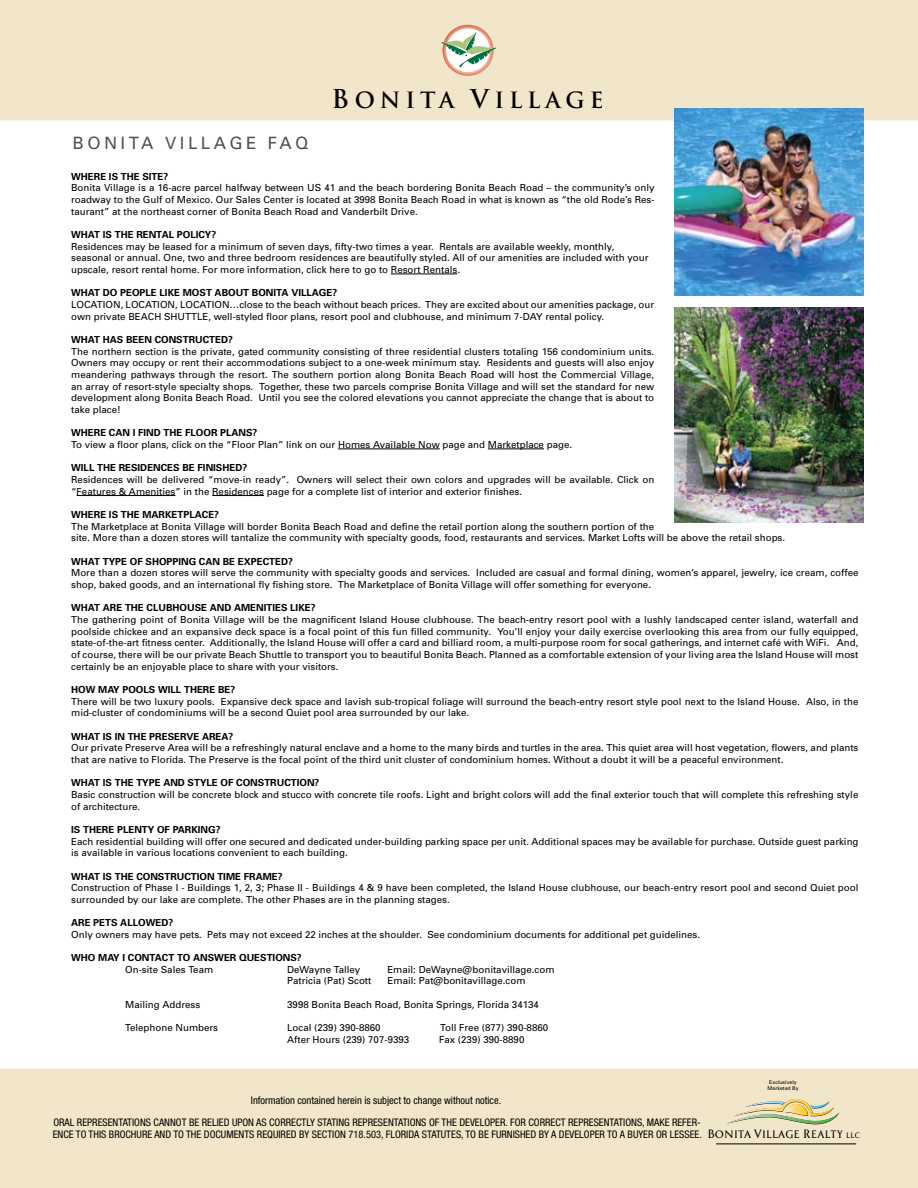
<style>
.page{position:relative;width:918px;height:1188px;background:#fff}
.page>*{position:absolute;margin:0;border:0;box-sizing:border-box;transform-origin:0 0}
.t1{font:700 21.9px "Trajan";letter-spacing:.22em;color:#000}
.t2{font:16.95px "Univers";letter-spacing:.2em;color:#4f5052}
.t3{font:condensed 10.5px/21.5px "Helvetica Neue";color:#000;text-align:center}
.t4{font:700 10.05px "Cyan";color:#000}
.t5{font:9.75px/11.7px "Univers";color:#000}
.t6{font:700 9.75px "Univers";color:#000}
.t7{font:5.25px/6.3px "Univers";color:#000;text-align:center}
.s1{font-size:25.35px}
.s2{font-size:11.1px}
.s3{font-size:7.35px}
</style>
<div class="page">
<div style="left:0;top:1069px;width:918px;height:119px;background:#f2e6ca"></div>
<hr style="left:391px;top:274px;width:66px;height:1px;background:#000">
<hr style="left:338px;top:449px;width:102px;height:1px;background:#000">
<hr style="left:488px;top:449px;width:56px;height:1px;background:#000">
<hr style="left:77px;top:495px;width:98px;height:1px;background:#000">
<hr style="left:212px;top:495px;width:52px;height:1px;background:#000">
<div style="left:0;top:0;width:918px;height:120px;background:#f2e6ca"></div>
<svg style="left:442px;top:25px;width:52px;height:51px"></svg>
<svg style="left:446px;top:28px;width:44px;height:44px"></svg>
<svg style="left:441px;top:32px;width:56px;height:36px"></svg>
<hr style="left:716px;top:1144px;width:140px;height:1px;background:#000">
<svg style="left:726px;top:1099px;width:114px;height:25px"></svg>
<img style="left:675px;top:108px;width:189px;height:188px">
<img style="left:675px;top:308px;width:189px;height:215px">
<h1 class="t1" style="left:331px;top:87px;width:274px"><span class="s1">B</span>ONITA <span class="s1">V</span>ILLAGE</h1>
<h2 class="t2" style="left:73px;top:132px;width:237px">BONITA VILLAGE FAQ</h2>
<p class="t6" style="left:71px;top:170px;width:99px">WHERE IS THE SITE?</p>
<p class="t5" style="left:71px;top:182px;width:585px;text-align:justify">Bonita Village is a 16-acre parcel halfway between US 41 and the beach bordering Bonita Beach Road – the community’s only roadway to the Gulf of Mexico. Our Sales Center is located at 3998 Bonita Beach Road in what is known as “the old Rode’s Res&shy;taurant” at the northeast corner of Bonita Beach Road and Vanderbilt Drive.</p>
<p class="t6" style="left:71px;top:228px;width:147px">WHAT IS THE RENTAL POLICY?</p>
<p class="t5" style="left:71px;top:240px;width:579px">Residences may be leased for a minimum of seven days, fifty-two times a year. Rentals are available weekly, monthly, seasonal or annual. One, two and three bedroom residences are beautifully styled. All of our amenities are included with your upscale, resort rental home. For more information, click here to go to Resort Rentals.</p>
<p class="t6" style="left:71px;top:287px;width:268px">WHAT DO PEOPLE LIKE MOST ABOUT BONITA VILLAGE?</p>
<p class="t5" style="left:71px;top:299px;width:585px">LOCATION, LOCATION, LOCATION…close to the beach without beach prices. They are excited about our amenities package, our own private BEACH SHUTTLE, well-styled floor plans, resort pool and clubhouse, and minimum 7-DAY rental policy.</p>
<p class="t6" style="left:71px;top:333px;width:163px">WHAT HAS BEEN CONSTRUCTED?</p>
<p class="t5" style="left:71px;top:345px;width:585px;text-align:justify">The northern section is the private, gated community consisting of three residential clusters totaling 156 condominium units.<br>Owners may occupy or rent their accommodations subject to a one-week minimum stay. Residents and guests will also enjoy meandering pathways through the resort. The southern portion along Bonita Beach Road will host the Commercial Village, an array of resort-style specialty shops. Together, these two parcels comprise Bonita Village and will set the standard for new development along Bonita Beach Road. Until you see the colored elevations you cannot appreciate the change that is about to take place!</p>
<p class="t6" style="left:71px;top:427px;width:188px">WHERE CAN I FIND THE FLOOR PLANS?</p>
<p class="t5" style="left:71px;top:438px;width:502px">To view a floor plans, click on the “Floor Plan” link on our Homes Available Now page and Marketplace page.</p>
<p class="t6" style="left:71px;top:462px;width:178px">WILL THE RESIDENCES BE FINISHED?</p>
<p class="t5" style="left:71px;top:473px;width:585px">Residences will be delivered “move-in ready”. Owners will select their own colors and upgrades will be available. Click on “Features &amp; Amenities” in the Residences page for a complete list of interior and exterior finishes.</p>
<p class="t6" style="left:71px;top:508px;width:149px">WHERE IS THE MARKETPLACE?</p>
<p class="t5" style="left:71px;top:520px;width:715px">The Marketplace at Bonita Village will border Bonita Beach Road and define the retail portion along the southern portion of the<br>site. More than a dozen stores will tantalize the community with specialty goods, food, restaurants and services. Market Lofts will be above the retail shops.</p>
<p class="t6" style="left:71px;top:555px;width:223px">WHAT TYPE OF SHOPPING CAN BE EXPECTED?</p>
<p class="t5" style="left:71px;top:567px;width:789px">More than a dozen stores will serve the community with specialty goods and services. Included are casual and formal dining, women’s apparel, jewelry, ice cream, coffee shop, baked goods, and an international fly fishing store. The Marketplace of Bonita Village will offer something for everyone.</p>
<p class="t6" style="left:71px;top:602px;width:246px">WHAT ARE THE CLUBHOUSE AND AMENITIES LIKE?</p>
<p class="t5" style="left:71px;top:613px;width:789px;text-align:justify">The gathering point of Bonita Village will be the magnificent Island House clubhouse. The beach-entry resort pool with a lushly landscaped center island, waterfall and poolside chickee and an expansive deck space is a focal point of this fun filled community. You’ll enjoy your daily exercise overlooking this area from our fully equipped, state-of-the-art fitness center. Additionally, the Island House will offer a card and billiard room, a multi-purpose room for socal gatherings, and internet café with WiFi. And, of course, there will be our private Beach Shuttle to transport you to beautiful Bonita Beach. Planned as a comfortable extension of your living area the Island House will most certainly be an enjoyable place to share with your visitors.</p>
<p class="t6" style="left:71px;top:683px;width:166px">HOW MAY POOLS WILL THERE BE?</p>
<p class="t5" style="left:71px;top:695px;width:789px">There will be two luxury pools. Expansive deck space and lavish sub-tropical foliage will surround the beach-entry resort style pool next to the Island House. Also, in the mid-cluster of condominiums will be a second Quiet pool area surrounded by our lake.</p>
<p class="t6" style="left:71px;top:730px;width:164px">WHAT IS IN THE PRESERVE AREA?</p>
<p class="t5" style="left:71px;top:742px;width:789px">Our private Preserve Area will be a refreshingly natural enclave and a home to the many birds and turtles in the area. This quiet area will host vegetation, flowers, and plants that are native to Florida. The Preserve is the focal point of the third unit cluster of condominium homes. Without a doubt it will be a peaceful environment.</p>
<p class="t6" style="left:71px;top:776px;width:250px">WHAT IS THE TYPE AND STYLE OF CONSTRUCTION?</p>
<p class="t5" style="left:71px;top:788px;width:789px">Basic construction will be concrete block and stucco with concrete tile roofs. Light and bright colors will add the final exterior touch that will complete this refreshing style of architecture.</p>
<p class="t6" style="left:71px;top:823px;width:151px">IS THERE PLENTY OF PARKING?</p>
<p class="t5" style="left:71px;top:835px;width:789px">Each residential building will offer one secured and dedicated under-building parking space per unit. Additional spaces may be available for purchase. Outside guest parking is available in various locations convenient to each building.</p>
<p class="t6" style="left:71px;top:870px;width:213px">WHAT IS THE CONSTRUCTION TIME FRAME?</p>
<p class="t5" style="left:71px;top:882px;width:789px">Construction of Phase I - Buildings 1, 2, 3; Phase II - Buildings 4 &amp; 9 have been completed, the Island House clubhouse, our beach-entry resort pool and second Quiet pool surrounded by our lake are complete. The other Phases are in the planning stages.</p>
<p class="t6" style="left:71px;top:916px;width:104px">ARE PETS ALLOWED?</p>
<p class="t5" style="left:71px;top:928px;width:631px">Only owners may have pets. Pets may not exceed 22 inches at the shoulder. See condominium documents for additional pet guidelines.</p>
<p class="t6" style="left:71px;top:951px;width:232px">WHO MAY I CONTACT TO ANSWER QUESTIONS?</p>
<p class="t5" style="left:125px;top:963px;width:90px">On-site Sales Team</p>
<p class="t5" style="left:287px;top:963px;width:75px">DeWayne Talley</p>
<p class="t5" style="left:387px;top:963px;width:169px">Email: DeWayne@bonitavillage.com</p>
<p class="t5" style="left:287px;top:975px;width:86px">Patricia (Pat) Scott</p>
<p class="t5" style="left:388px;top:975px;width:139px">Email: Pat@bonitavillage.com</p>
<p class="t5" style="left:125px;top:998px;width:77px">Mailing Address</p>
<p class="t5" style="left:287px;top:998px;width:253px">3998 Bonita Beach Road, Bonita Springs, Florida 34134</p>
<p class="t5" style="left:125px;top:1022px;width:94px">Telephone Numbers</p>
<p class="t5" style="left:287px;top:1022px;width:95px">Local (239) 390-8860</p>
<p class="t5" style="left:440px;top:1022px;width:110px">Toll Free (877) 390-8860</p>
<p class="t5" style="left:287px;top:1033px;width:124px">After Hours (239) 707-9393</p>
<p class="t5" style="left:439px;top:1033px;width:87px">Fax (239) 390-8890</p>
<p class="t7" style="left:768px;top:1079px;width:33px">Exclusively<br>Marketed By</p>
<p class="t4" style="left:707px;top:1127px;width:154px"><span class="s2">B</span>ONITA <span class="s2">V</span>ILLAGE <span class="s2">R</span>EALTY <span class="s3">LLC</span></p>
<p class="t3" style="left:53px;top:1090px;width:649px">Information contained herein is subject to change without notice.<br>ORAL REPRESENTATIONS CANNOT BE RELIED UPON AS CORRECTLY STATING REPRESENTATIONS OF THE DEVELOPER. FOR CORRECT REPRESENTATIONS, MAKE REFER-</p>
<p class="t3" style="left:53px;top:1124px;width:651px">ENCE TO THIS BROCHURE AND TO THE DOCUMENTS REQUIRED BY SECTION 718.503, FLORIDA STATUTES, TO BE FURNISHED BY A DEVELOPER TO A BUYER OR LESSEE.</p>
</div>
